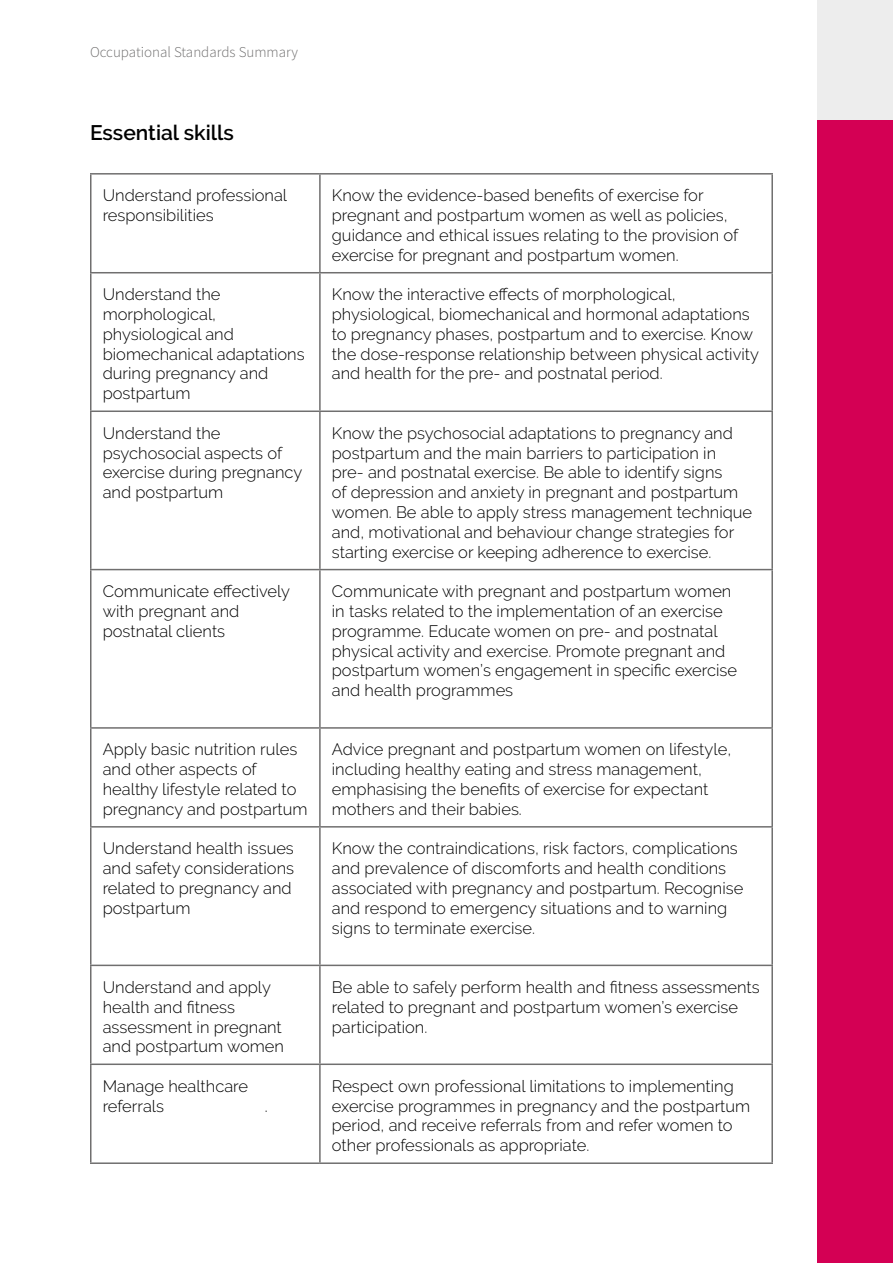
<style>
.page{position:relative;width:893px;height:1263px;background:#fff}
.page>*{position:absolute;margin:0;border:0;box-sizing:border-box;transform-origin:0 0}
.t1{font:600 21px "Raleway";color:#000}
.t2{font:300 16.5px/19.8px "Raleway";color:#000}
.t3{font:300 15px "Source Sans Pro";color:#706f6f}
</style>
<div class="page">
<div style="left:818px;top:120px;width:75px;height:1143px;background:#d40054"></div>
<div style="left:818px;top:0;width:75px;height:120px;background:#ededed"></div>
<hr style="left:90px;top:173px;width:230px;height:2px;background:#706f6f">
<hr style="left:90px;top:175px;width:2px;height:97px;background:#706f6f">
<hr style="left:320px;top:173px;width:453px;height:2px;background:#706f6f">
<hr style="left:319px;top:175px;width:2px;height:97px;background:#706f6f">
<hr style="left:771px;top:175px;width:2px;height:97px;background:#706f6f">
<hr style="left:90px;top:272px;width:230px;height:1px;background:#706f6f">
<hr style="left:90px;top:273px;width:2px;height:137px;background:#706f6f">
<hr style="left:320px;top:272px;width:453px;height:1px;background:#706f6f">
<hr style="left:319px;top:273px;width:2px;height:137px;background:#706f6f">
<hr style="left:771px;top:273px;width:2px;height:137px;background:#706f6f">
<hr style="left:90px;top:410px;width:230px;height:2px;background:#706f6f">
<hr style="left:90px;top:412px;width:2px;height:157px;background:#706f6f">
<hr style="left:320px;top:410px;width:453px;height:2px;background:#706f6f">
<hr style="left:319px;top:412px;width:2px;height:157px;background:#706f6f">
<hr style="left:771px;top:412px;width:2px;height:157px;background:#706f6f">
<hr style="left:90px;top:569px;width:230px;height:1px;background:#706f6f">
<hr style="left:90px;top:570px;width:2px;height:157px;background:#706f6f">
<hr style="left:320px;top:569px;width:453px;height:1px;background:#706f6f">
<hr style="left:319px;top:570px;width:2px;height:157px;background:#706f6f">
<hr style="left:771px;top:570px;width:2px;height:157px;background:#706f6f">
<hr style="left:90px;top:727px;width:230px;height:2px;background:#706f6f">
<hr style="left:90px;top:729px;width:2px;height:97px;background:#706f6f">
<hr style="left:320px;top:727px;width:453px;height:2px;background:#706f6f">
<hr style="left:319px;top:729px;width:2px;height:97px;background:#706f6f">
<hr style="left:771px;top:729px;width:2px;height:97px;background:#706f6f">
<hr style="left:90px;top:826px;width:230px;height:1px;background:#706f6f">
<hr style="left:90px;top:827px;width:2px;height:137px;background:#706f6f">
<hr style="left:320px;top:826px;width:453px;height:1px;background:#706f6f">
<hr style="left:319px;top:827px;width:2px;height:137px;background:#706f6f">
<hr style="left:771px;top:827px;width:2px;height:137px;background:#706f6f">
<hr style="left:90px;top:964px;width:230px;height:2px;background:#706f6f">
<hr style="left:90px;top:966px;width:2px;height:97px;background:#706f6f">
<hr style="left:320px;top:964px;width:453px;height:2px;background:#706f6f">
<hr style="left:319px;top:966px;width:2px;height:97px;background:#706f6f">
<hr style="left:771px;top:966px;width:2px;height:97px;background:#706f6f">
<hr style="left:90px;top:1063px;width:230px;height:2px;background:#706f6f">
<hr style="left:90px;top:1065px;width:2px;height:97px;background:#706f6f">
<hr style="left:320px;top:1063px;width:453px;height:2px;background:#706f6f">
<hr style="left:319px;top:1065px;width:2px;height:97px;background:#706f6f">
<hr style="left:771px;top:1065px;width:2px;height:97px;background:#706f6f">
<hr style="left:90px;top:1162px;width:230px;height:2px;background:#706f6f">
<hr style="left:320px;top:1162px;width:453px;height:2px;background:#706f6f">
<p class="t3" style="left:90px;top:43px;width:209px">Occupational Standards Summary</p>
<p class="t1" style="left:90px;top:120px;width:145px">Essential skills</p>
<p class="t2" style="left:103px;top:186px;width:186px">Understand professional responsibilities</p>
<p class="t2" style="left:332px;top:186px;width:408px">Know the evidence-based benefits of exercise for pregnant and postpartum women as well as policies, guidance and ethical issues relating to the provision of exercise for pregnant and postpartum women.</p>
<p class="t2" style="left:103px;top:284px;width:203px">Understand the morphological, physiological and biomechanical adaptations during pregnancy and postpartum</p>
<p class="t2" style="left:332px;top:284px;width:429px">Know the interactive effects of morphological, physiological, biomechanical and hormonal adaptations to pregnancy phases, postpartum and to exercise. Know the dose-response relationship between physical activity and health for the pre- and postnatal period.</p>
<p class="t2" style="left:103px;top:423px;width:201px">Understand the psychosocial aspects of exercise during pregnancy and postpartum</p>
<p class="t2" style="left:332px;top:423px;width:422px">Know the psychosocial adaptations to pregnancy and postpartum and the main barriers to participation in pre- and postnatal exercise. Be able to identify signs<br>of depression and anxiety in pregnant and postpartum women. Be able to apply stress management technique and, motivational and behaviour change strategies for starting exercise or keeping adherence to exercise.</p>
<p class="t2" style="left:103px;top:581px;width:189px">Communicate effectively with pregnant and postnatal clients</p>
<p class="t2" style="left:332px;top:581px;width:407px">Communicate with pregnant and postpartum women in tasks related to the implementation of an exercise programme. Educate women on pre- and postnatal physical activity and exercise. Promote pregnant and postpartum women’s engagement in specific exercise and health programmes</p>
<p class="t2" style="left:103px;top:740px;width:206px">Apply basic nutrition rules and other aspects of healthy lifestyle related to pregnancy and postpartum</p>
<p class="t2" style="left:332px;top:740px;width:401px">Advice pregnant and postpartum women on lifestyle, including healthy eating and stress management, emphasising the benefits of exercise for expectant mothers and their babies.</p>
<p class="t2" style="left:103px;top:839px;width:193px">Understand health issues and safety considerations related to pregnancy and postpartum</p>
<p class="t2" style="left:332px;top:839px;width:413px">Know the contraindications, risk factors, complications and prevalence of discomforts and health conditions associated with pregnancy and postpartum. Recognise and respond to emergency situations and to warning signs to terminate exercise.</p>
<p class="t2" style="left:103px;top:977px;width:183px">Understand and apply health and fitness assessment in pregnant and postpartum women</p>
<p class="t2" style="left:332px;top:977px;width:429px">Be able to safely perform health and fitness assessments related to pregnant and postpartum women’s exercise participation.</p>
<p class="t2" style="left:103px;top:1076px;width:147px">Manage healthcare referrals</p>
<p class="t2" style="left:265px;top:1096px;width:4px">.</p>
<p class="t2" style="left:332px;top:1076px;width:420px">Respect own professional limitations to implementing exercise programmes in pregnancy and the postpartum period, and receive referrals from and refer women to other professionals as appropriate.</p>
</div>
